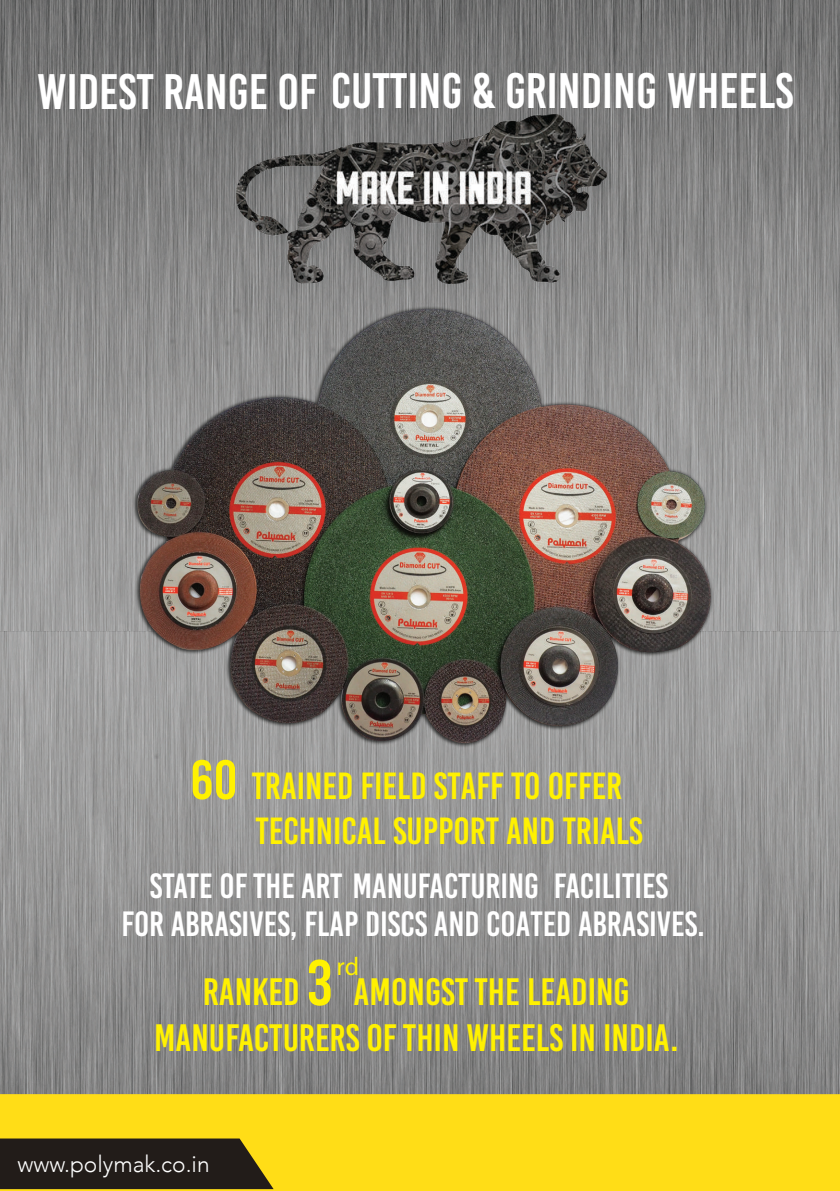
<style>
.page{position:relative;width:840px;height:1191px;background:#fff}
.page>*{position:absolute;margin:0;border:0;box-sizing:border-box;transform-origin:0 0}
.t1{font:49.8px "Bebas Kai";color:#fff}
.t2{font:38.2px/45.8px "Bebas Kai";color:#fff101;text-align:center}
.t3{font:37.8px/45.3px "Bebas Kai";color:#fff101}
.t4{font:35.1px/37.8px "Bebas Kai";color:#fff;text-align:center}
.t5{font:25.6px "Myriad Pro";color:#fff101}
.t6{font:300 23px "Avenir";color:#fff}
.s1{font-size:55.3px}
.s2{font-size:64.2px}
</style>
<div class="page">
<img style="left:0;top:0;width:840px;height:1094px">
<div style="left:0;top:1094px;width:840px;height:97px;background:#ffdd17"></div>
<svg style="left:0;top:1138px;width:274px;height:51px"></svg>
<img style="left:114px;top:299px;width:612px;height:459px">
<img style="left:224px;top:103px;width:401px;height:199px">
<img style="left:236px;top:114px;width:370px;height:169px">
<h1 class="t1" style="left:37px;top:64px;width:757px">WIDEST RANGE OF CUTTING &amp; GRINDING WHEELS</h1>
<p class="t3" style="left:255px;top:763px;width:389px;text-indent:-65px"><span class="s1">60</span> TRAINED FIELD STAFF TO OFFER<br>TECHNICAL SUPPORT AND TRIALS</p>
<p class="t4" style="left:121px;top:867px;width:585px">STATE OF THE ART MANUFACTURING FACILITIES<br>FOR ABRASIVES, FLAP DISCS AND COATED ABRASIVES.</p>
<p class="t2" style="left:154px;top:969px;width:526px">RANKED <span class="s2">3</span> AMONGST THE LEADING<br>MANUFACTURERS OF THIN WHEELS IN INDIA.</p>
<p class="t5" style="left:337px;top:950px;width:24px">rd</p>
<p class="t6" style="left:17px;top:1148px;width:194px">www.polymak.co.in</p>
</div>
